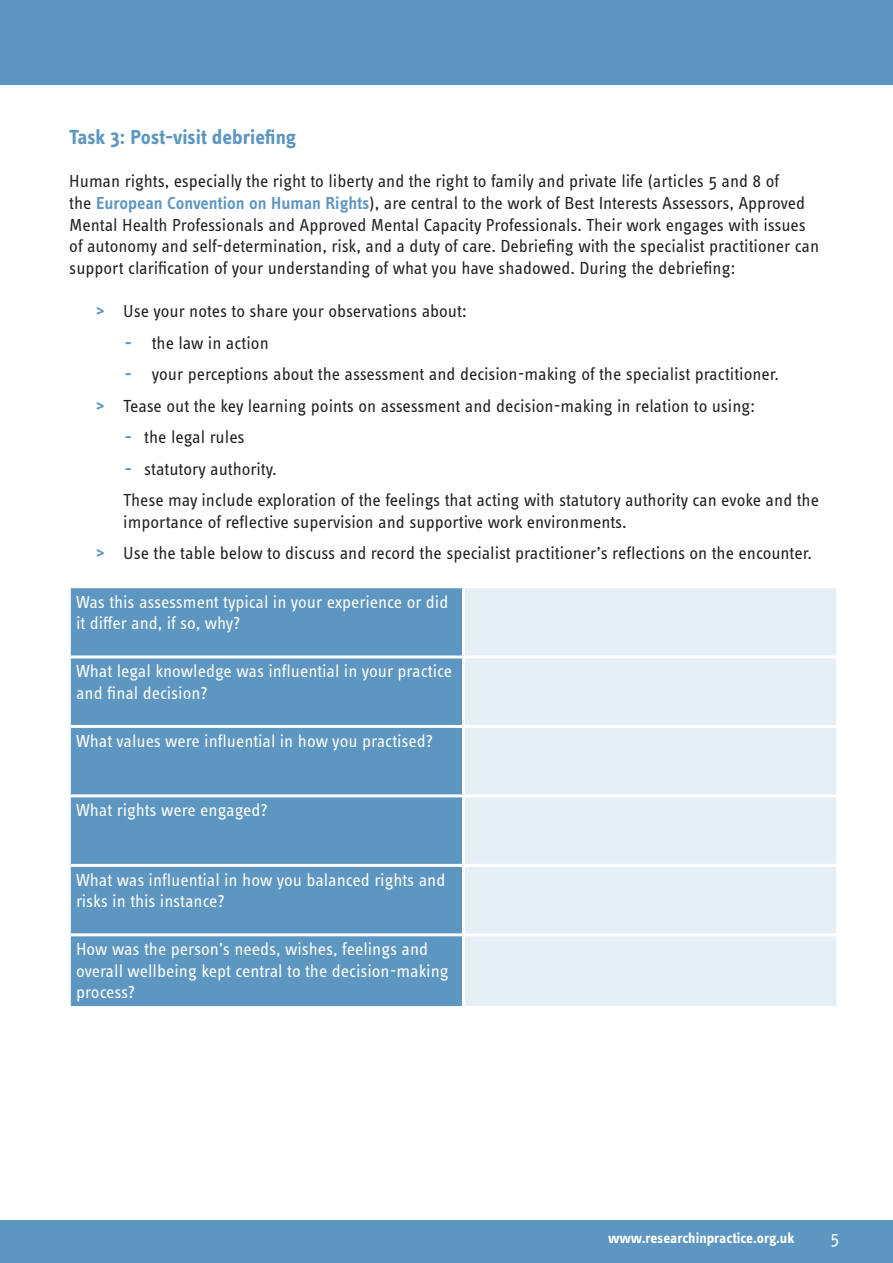
<style>
.page{position:relative;width:893px;height:1263px;background:#fff}
.page>*{position:absolute;margin:0;border:0;box-sizing:border-box;transform-origin:0 0}
.t1{font:700 21px "Info Text Pro";letter-spacing:-.01em;color:#5d96c0}
.List_Paragraph{font:18px/21.6px "Info Text Pro";color:#231f20}
.t2{font:18px/21.6px "Info Text Pro";color:#fff}
.t3{font:700 15px "Info Text Pro";color:#fff}
.s1{font-weight:600;color:#5d96c0}
.s2{font-weight:700;color:#5d96c0}
</style>
<div class="page">
<div style="left:0;top:1220px;width:893px;height:43px;background:#5d96c0"></div>
<div style="left:0;top:0;width:893px;height:85px;background:#5d96c0"></div>
<div style="left:71px;top:588px;width:391px;height:418px;background:#5d96c0"></div>
<div style="left:465px;top:588px;width:371px;height:418px;background:#e7eff6"></div>
<hr style="left:71px;top:655px;width:392px;height:3px;background:#fff">
<hr style="left:463px;top:655px;width:373px;height:3px;background:#fff">
<hr style="left:71px;top:725px;width:392px;height:3px;background:#fff">
<hr style="left:463px;top:725px;width:373px;height:3px;background:#fff">
<hr style="left:71px;top:794px;width:392px;height:3px;background:#fff">
<hr style="left:463px;top:794px;width:373px;height:3px;background:#fff">
<hr style="left:71px;top:864px;width:392px;height:3px;background:#fff">
<hr style="left:463px;top:864px;width:373px;height:3px;background:#fff">
<hr style="left:71px;top:933px;width:392px;height:3px;background:#fff">
<hr style="left:463px;top:933px;width:373px;height:3px;background:#fff">
<p class="t1" style="left:69px;top:124px;width:228px">Task 3: Post-visit debriefing</p>
<p class="List_Paragraph" style="left:69px;top:170px;width:751px">Human rights, especially the right to liberty and the right to family and private life (articles 5 and 8 of<br>the <span class="s1">European Convention on Human Rights</span>), are central to the work of Best Interests Assessors, Approved Mental Health Professionals and Approved Mental Capacity Professionals. Their work engages with issues of autonomy and self-determination, risk, and a duty of care. Debriefing with the specialist practitioner can support clarification of your understanding of what you have shadowed. During the debriefing:</p>
<p class="List_Paragraph" style="left:96px;top:300px;width:372px"><span class="s2">&gt;</span> Use your notes to share your observations about:</p>
<p class="List_Paragraph" style="left:125px;top:331px;width:145px"><span class="s2">-</span> the law in action</p>
<p class="List_Paragraph" style="left:125px;top:363px;width:656px"><span class="s2">-</span> your perceptions about the assessment and decision-making of the specialist practitioner.</p>
<p class="List_Paragraph" style="left:96px;top:394px;width:660px"><span class="s2">&gt;</span> Tease out the key learning points on assessment and decision-making in relation to using:</p>
<p class="List_Paragraph" style="left:125px;top:426px;width:121px"><span class="s2">-</span> the legal rules</p>
<p class="List_Paragraph" style="left:125px;top:457px;width:153px"><span class="s2">-</span> statutory authority.</p>
<p class="List_Paragraph" style="left:123px;top:489px;width:697px">These may include exploration of the feelings that acting with statutory authority can evoke and the importance of reflective supervision and supportive work environments.</p>
<p class="List_Paragraph" style="left:96px;top:542px;width:717px"><span class="s2">&gt;</span> Use the table below to discuss and record the specialist practitioner’s reflections on the encounter.</p>
<p class="t2" style="left:76px;top:590px;width:374px">Was this assessment typical in your experience or did it differ and, if so, why?</p>
<p class="t2" style="left:76px;top:660px;width:378px">What legal knowledge was influential in your practice and final decision?</p>
<p class="t2" style="left:76px;top:729px;width:359px">What values were influential in how you practised?</p>
<p class="t2" style="left:76px;top:799px;width:193px">What rights were engaged?</p>
<p class="t2" style="left:76px;top:868px;width:371px">What was influential in how you balanced rights and risks in this instance?</p>
<p class="t2" style="left:76px;top:938px;width:374px">How was the person’s needs, wishes, feelings and overall wellbeing kept central to the decision-making process?</p>
<p class="t3" style="left:608px;top:1229px;width:188px">www.researchinpractice.org.uk</p>
<p class="t2" style="left:830px;top:1227px;width:10px">5</p>
</div>
